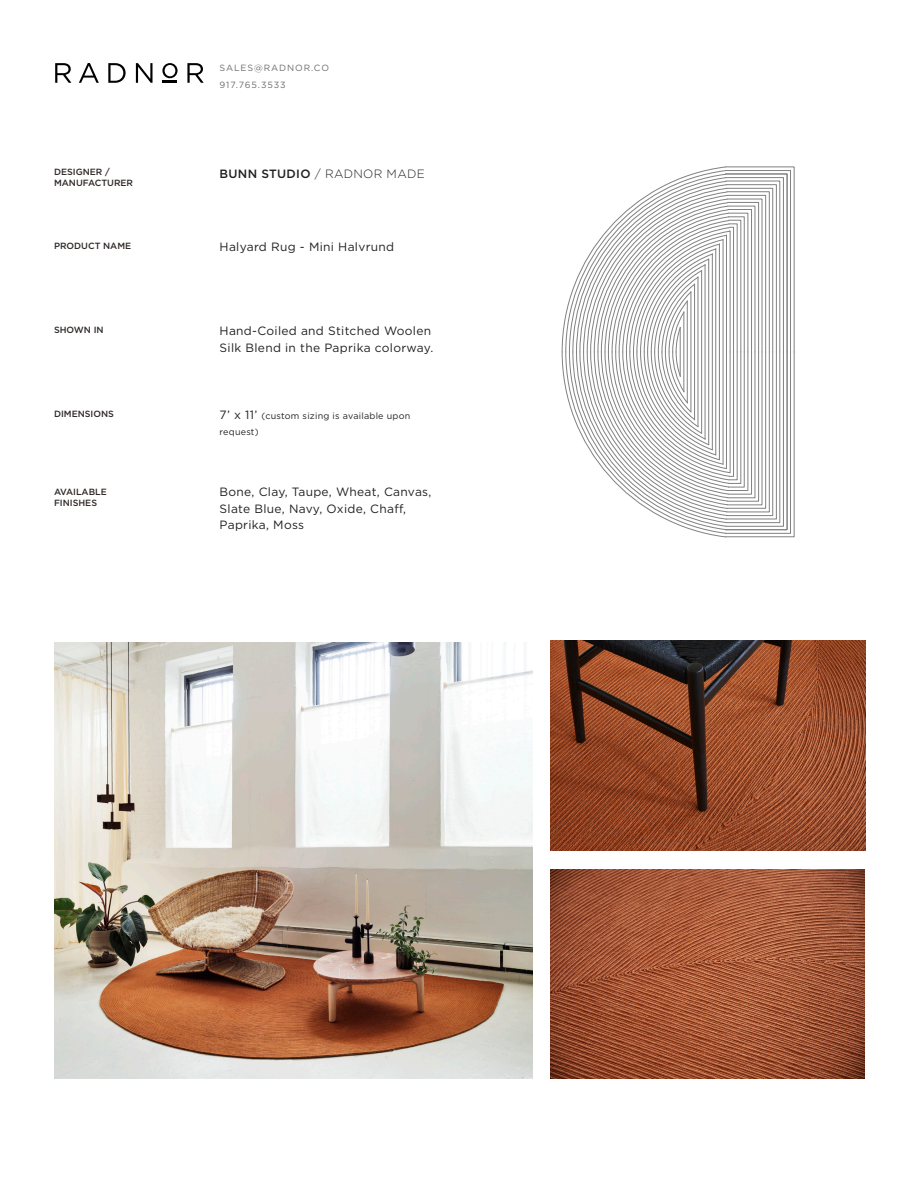
<style>
.page{position:relative;width:918px;height:1188px;background:#fff}
.page>*{position:absolute;margin:0;border:0;box-sizing:border-box;transform-origin:0 0}
.t1{font:12px/16.5px "Gotham";letter-spacing:.025em;color:#231f20}
.t2{font:300 12px "Gotham";letter-spacing:.025em;color:#231f20}
.t3{font:500 9px "Gotham";color:#2e2826}
.t4{font:9px/16.5px "Gotham";letter-spacing:.025em;color:#231f20}
.t5{font:9px "Gotham";letter-spacing:.1em;color:#6c6d70}
.s1{font-weight:500}
.s2{font-size:12px}
</style>
<div class="page">
<svg style="left:55px;top:63px;width:16px;height:20px"></svg>
<svg style="left:79px;top:63px;width:20px;height:20px"></svg>
<svg style="left:108px;top:63px;width:18px;height:20px"></svg>
<svg style="left:136px;top:63px;width:17px;height:20px"></svg>
<svg style="left:187px;top:63px;width:17px;height:20px"></svg>
<svg style="left:162px;top:63px;width:16px;height:20px"></svg>
<svg style="left:561px;top:166px;width:234px;height:372px"></svg>
<img style="left:54px;top:643px;width:479px;height:435px">
<img style="left:551px;top:641px;width:314px;height:209px">
<img style="left:551px;top:869px;width:313px;height:209px">
<p class="t5" style="left:220px;top:62px;width:111px">SALES@RADNOR.CO</p>
<p class="t5" style="left:220px;top:80px;width:68px">917.765.3533</p>
<p class="t3" style="left:54px;top:166px;width:57px">DESIGNER /</p>
<p class="t3" style="left:54px;top:177px;width:81px">MANUFACTURER</p>
<p class="t2" style="left:220px;top:168px;width:207px"><span class="s1">BUNN STUDIO</span> / RADNOR MADE</p>
<p class="t3" style="left:54px;top:240px;width:79px">PRODUCT NAME</p>
<p class="t1" style="left:220px;top:239px;width:176px">Halyard Rug - Mini Halvrund</p>
<p class="t3" style="left:54px;top:324px;width:51px">SHOWN IN</p>
<p class="t1" style="left:220px;top:322px;width:215px">Hand-Coiled and Stitched Woolen<br>Silk Blend in the Paprika colorway.</p>
<p class="t3" style="left:54px;top:407px;width:61px">DIMENSIONS</p>
<p class="t4" style="left:220px;top:407px;width:192px"><span class="s2">7’ x 11’</span> (custom sizing is available upon request)</p>
<p class="t3" style="left:54px;top:486px;width:54px">AVAILABLE</p>
<p class="t3" style="left:54px;top:497px;width:45px">FINISHES</p>
<p class="t1" style="left:220px;top:483px;width:213px">Bone, Clay, Taupe, Wheat, Canvas,<br>Slate Blue, Navy, Oxide, Chaff,<br>Paprika, Moss</p>
</div>
